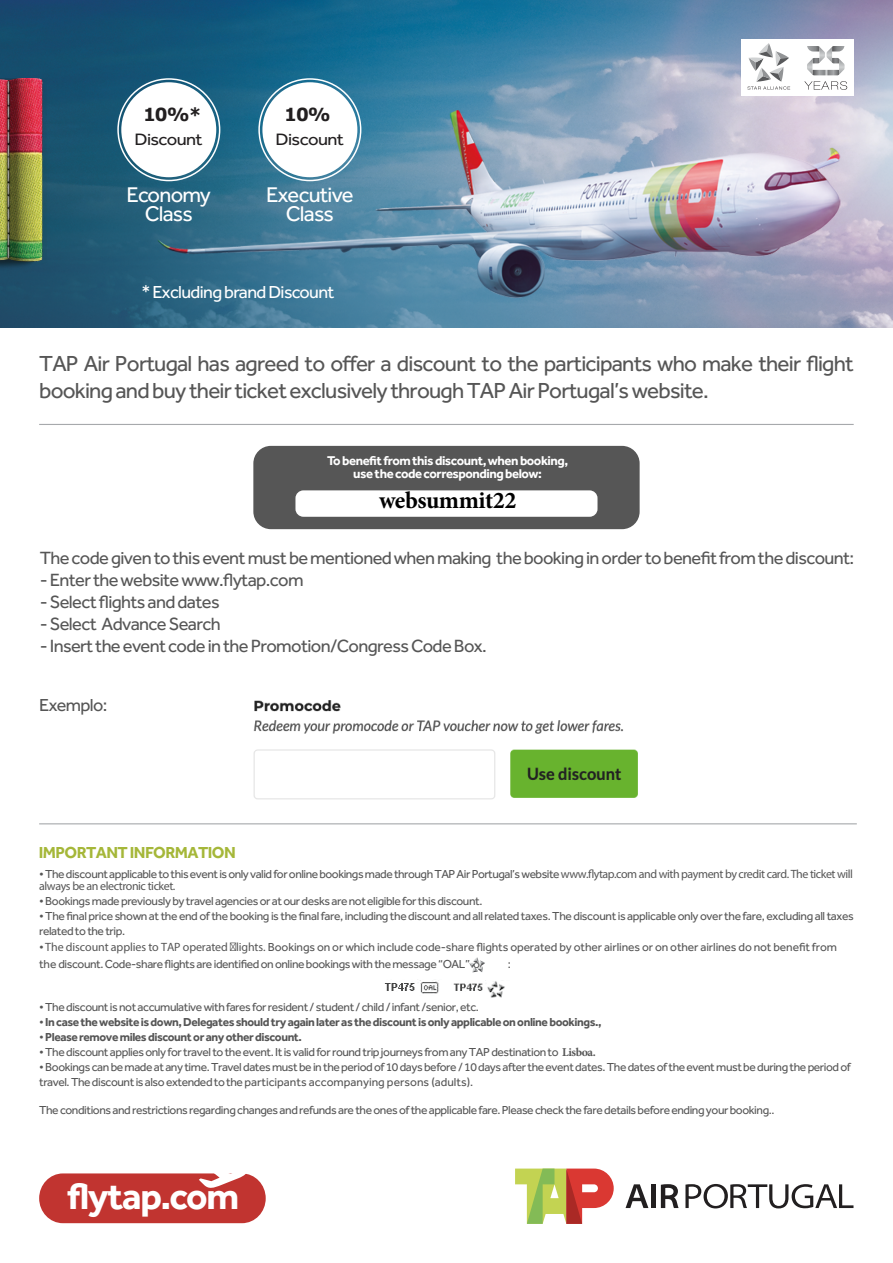
<style>
.page{position:relative;width:893px;height:1263px;background:#fff}
.page>*{position:absolute;margin:0;border:0;box-sizing:border-box;transform-origin:0 0}
.t1{font:700 37.95px "Effra";letter-spacing:-.035em;color:#fff}
.t2{font:700 24px "Minion Pro";letter-spacing:-.02em;color:#000}
.t3{font:22.5px/27px "Effra";letter-spacing:-.035em;color:#565656}
.t4{font:22.05px/19px "Effra";letter-spacing:-.035em;color:#fff;text-align:center}
.t5{font:18.3px "Effra";letter-spacing:-.035em;color:#565656}
.t6{font:18px "Effra";letter-spacing:-.035em;color:#fff}
.t7{font:18px "Effra";letter-spacing:-.035em;color:#565656}
.t8{font:700 18px "Verdana";color:#221f20}
.t9{font:17.1px "Effra";letter-spacing:-.035em;color:#221f20;scale:1.08 1}
.t10{font:700 16.5px "Effra";letter-spacing:-.035em;color:#a5b739}
.t11{font:700 13.2px/12.9px "Effra";letter-spacing:-.035em;color:#fff;text-align:center}
.t12{font:12px/15px "Effra";letter-spacing:-.035em;color:#565656}
.t13{font:12px/17.2px "Effra";letter-spacing:-.01em;color:#565656}
.t14{font:700 12px "Effra";letter-spacing:-.035em;color:#565656}
.t15{font:12px "Myriad Pro";letter-spacing:-.035em;color:#565656}
.s1{font-family:"Myriad Pro"}
.s2{font-weight:400}
.s3{font-family:"Minion Pro";font-weight:700}
</style>
<div class="page">
<img style="left:0;top:0;width:893px;height:327px">
<svg style="left:515px;top:1168px;width:99px;height:56px"></svg>
<svg style="left:685px;top:1184px;width:168px;height:24px"></svg>
<div style="left:651px;top:1184px;width:5px;height:24px;background:#221f20"></div>
<svg style="left:626px;top:1184px;width:22px;height:24px"></svg>
<svg style="left:661px;top:1184px;width:18px;height:24px"></svg>
<div style="left:39px;top:1173px;width:227px;height:50px;background:#c13430;border-radius:24px"></div>
<svg style="left:199px;top:1173px;width:49px;height:15px"></svg>
<img style="left:0;top:79px;width:46px;height:201px">
<div style="left:741px;top:40px;width:56px;height:56px;background:#fff"></div>
<svg style="left:747px;top:43px;width:43px;height:47px"></svg>
<div style="left:798px;top:40px;width:56px;height:56px;background:#fff"></div>
<svg style="left:804px;top:81px;width:43px;height:9px"></svg>
<svg style="left:807px;top:46px;width:38px;height:29px"></svg>
<div style="left:262px;top:82px;width:95px;height:95px;background:#fff;border-radius:50%"></div>
<div style="left:121px;top:82px;width:95px;height:95px;background:#fff;border-radius:50%"></div>
<div style="left:258px;top:78px;width:103px;height:103px;border:2px solid #fff;border-radius:50%"></div>
<div style="left:117px;top:78px;width:103px;height:103px;border:2px solid #fff;border-radius:50%"></div>
<hr style="left:39px;top:424px;width:815px;height:1px;background:#a7a9ac">
<hr style="left:39px;top:823px;width:818px;height:1px;background:#a7a9ac">
<img style="left:384px;top:980px;width:55px;height:14px">
<img style="left:453px;top:980px;width:52px;height:18px">
<svg style="left:469px;top:957px;width:16px;height:15px"></svg>
<div style="left:253px;top:446px;width:387px;height:83px;background:#565656;border-radius:18px"></div>
<div style="left:295px;top:490px;width:302px;height:27px;background:#fff;border-radius:8px"></div>
<img style="left:253px;top:700px;width:385px;height:100px">
<h3 class="t8" style="left:143px;top:102px;width:60px">10%*</h3>
<h3 class="t8" style="left:284px;top:102px;width:48px">10%</h3>
<h3 class="t9" style="left:135px;top:129px;width:65px">Discount</h3>
<h3 class="t9" style="left:276px;top:129px;width:65px">Discount</h3>
<h3 class="t4" style="left:127px;top:185px;width:86px">Economy<br>Class</h3>
<h3 class="t4" style="left:266px;top:185px;width:89px">Executive<br>Class</h3>
<h3 class="t6" style="left:141px;top:281px;width:195px">* Excluding brand Discount</h3>
<h3 class="t3" style="left:39px;top:350px;width:816px">TAP Air Portugal has agreed to offer a discount to the participants who make their flight booking and buy their ticket exclusively through TAP Air Portugal’s website.</h3>
<p class="t11" style="left:327px;top:454px;width:242px">To benefit from this discount, when booking, use the code corresponding below:</p>
<h2 class="t2" style="left:379px;top:483px;width:139px">websummit22</h2>
<h3 class="t5" style="left:40px;top:548px;width:816px">The code given to this event must be mentioned when making the booking in order to benefit from the discount:</h3>
<h3 class="t5" style="left:40px;top:569px;width:265px">- Enter the website www.flytap.com</h3>
<h3 class="t5" style="left:40px;top:591px;width:181px">- Select flights and dates</h3>
<h3 class="t5" style="left:40px;top:613px;width:183px">- Select Advance Search</h3>
<h3 class="t5" style="left:40px;top:635px;width:449px">- Insert the event code in the Promotion/Congress Code Box.</h3>
<h3 class="t7" style="left:39px;top:694px;width:70px">Exemplo:</h3>
<h3 class="t10" style="left:39px;top:842px;width:198px">IMPORTANT INFORMATION</h3>
<p class="t12" style="left:39px;top:866px;width:815px">•The discount applicable to this event is only valid for online bookings made throughTAP Air Portugal’s website <span class="s1">www.flytap.com and with payment by credit card. The ticket will</span></p>
<p class="t15" style="left:39px;top:879px;width:138px">always be an electronic ticket.</p>
<p class="t12" style="left:39px;top:893px;width:445px">•Bookings made previously by travel agencies or at our desks are not eligible forthis discount.</p>
<p class="t12" style="left:39px;top:908px;width:816px">•The final price shownat the end of thebooking is the final fare, includingthe discount and all related taxes. Thediscount is applicable only over the fare, excluding alltaxes related to the trip.</p>
<p class="t13" style="left:39px;top:938px;width:799px">•<span class="s1">The discount applies to TAP operated flights.</span> Bookings on or which include code-share flights operated by other airlines or on other airlines do not benefit from the discount. Code-share flights are identified on online bookings with the message “OAL” or</p>
<p class="t12" style="left:508px;top:957px;width:5px">:</p>
<p class="t12" style="left:39px;top:1000px;width:441px">•Thediscount is not accumulative with fares for resident / student / child / infant /senior, etc.</p>
<p class="t14" style="left:39px;top:1015px;width:564px"><span class="s2">•</span> Incasethewebsite is down, Delegates should try again later as the discount is only applicableononline bookings.,</p>
<p class="t14" style="left:39px;top:1030px;width:264px"><span class="s2">•</span>Please remove miles discount or any other discount.</p>
<p class="t12" style="left:39px;top:1045px;width:558px">•Thediscount applies only for travel to the event. It is valid forround trip journeys from any TAP destination to <span class="s3">Lisboa.</span></p>
<p class="t12" style="left:39px;top:1060px;width:813px;line-height:14.4px">•Bookings can be made at any time. Travel dates must be in the period of 10 days before/ 10 days after the event dates. The dates of the event must beduring the period of travel. The discount is also extended to the participants accompanying persons (adults).</p>
<p class="t12" style="left:39px;top:1102px;width:737px">The conditions and restrictions regarding changes and refunds are the ones of the applicable fare. Please check the fare details before ending your booking..</p>
<h1 class="t1" style="left:67px;top:1173px;width:174px">flytap.com</h1>
</div>
